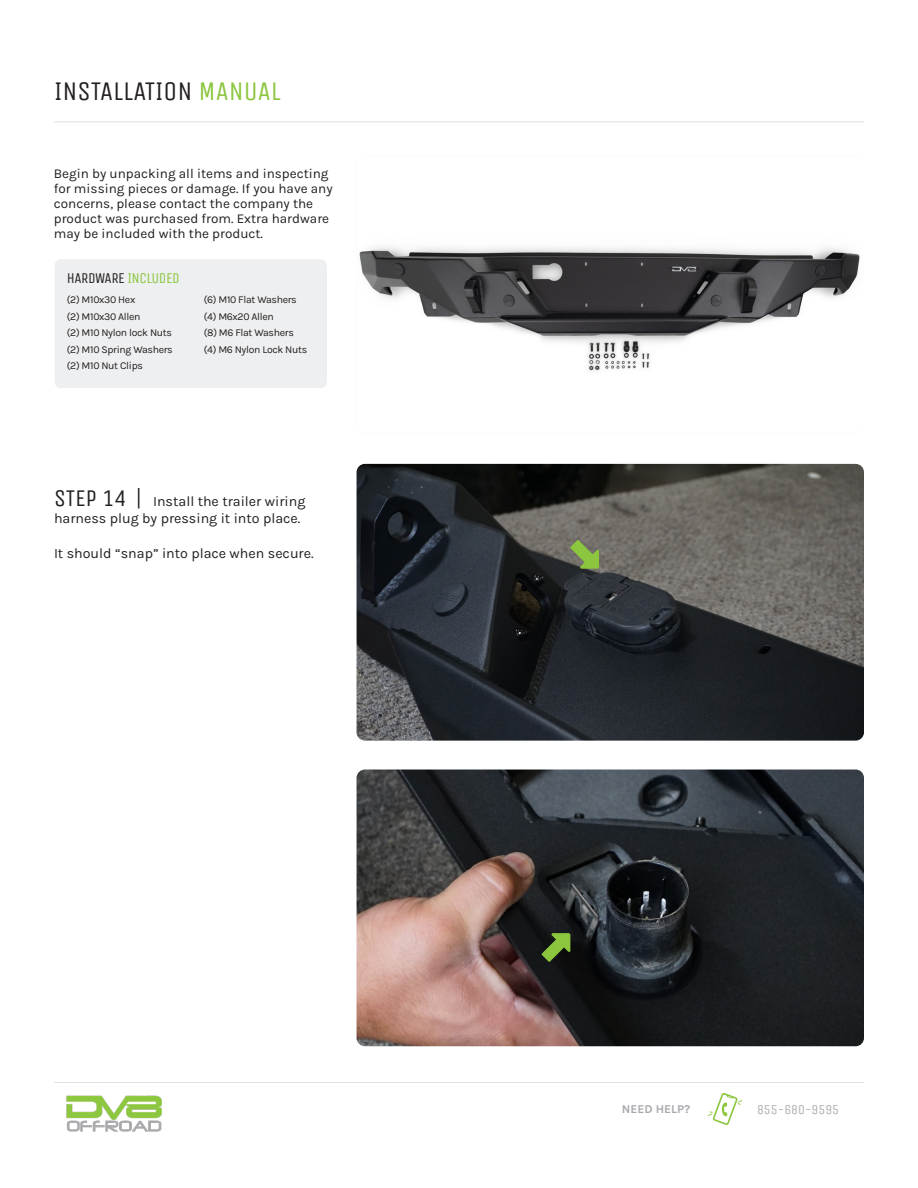
<style>
.page{position:relative;width:918px;height:1188px;background:#fff}
.page>*{position:absolute;margin:0;border:0;box-sizing:border-box;transform-origin:0 0}
.t1{font:27px "Unica One";color:#231f20}
.t2{font:15px "Unica One";letter-spacing:-.03em;color:#231f20}
.t3{font:14.25px/17.1px "Karla";color:#231f20}
.Body{font:13.5px/15px "Karla";color:#231f20}
.t4{font:13.5px "Unica One";color:#aeadad}
.t5{font:700 12px "Karla";color:#a8a9ad}
.t6{font:10.5px "Karla";letter-spacing:-.03em;color:#231f20}
.s1{color:#8bc63e}
.s2{font-family:"Unica One";font-size:24px}
</style>
<div class="page">
<img style="left:357px;top:464px;width:507px;height:277px">
<img style="left:357px;top:770px;width:507px;height:276px">
<img style="left:359px;top:246px;width:501px;height:125px">
<hr style="left:54px;top:122px;width:810px;height:1px;background:#e2e0e0">
<svg style="left:708px;top:1093px;width:34px;height:32px"></svg>
<hr style="left:54px;top:1082px;width:810px;height:1px;background:#e2e0e0">
<img style="left:66px;top:1095px;width:96px;height:37px">
<div style="left:55px;top:259px;width:272px;height:129px;background:#edeff0;border-radius:6px"></div>
<svg style="left:542px;top:933px;width:28px;height:29px"></svg>
<svg style="left:570px;top:540px;width:29px;height:29px"></svg>
<p class="t1" style="left:54px;top:76px;width:228px">INSTALLATION <span class="s1">MANUAL</span></p>
<p class="Body" style="left:54px;top:165px;width:280px">Begin by unpacking all items and inspecting for missing pieces or damage. If you have any concerns, please contact the company the product was purchased from. Extra hardware may be included with the product.</p>
<p class="t2" style="left:67px;top:269px;width:114px">HARDWARE <span class="s1">INCLUDED</span></p>
<p class="t6" style="left:67px;top:293px;width:70px">(2) M10x30 Hex</p>
<p class="t6" style="left:67px;top:309px;width:75px">(2) M10x30 Allen</p>
<p class="t6" style="left:67px;top:326px;width:107px">(2) M10 Nylon lock Nuts</p>
<p class="t6" style="left:67px;top:342px;width:107px">(2) M10 Spring Washers</p>
<p class="t6" style="left:67px;top:359px;width:78px">(2) M10 Nut Clips</p>
<p class="t6" style="left:204px;top:293px;width:95px">(6) M10 Flat Washers</p>
<p class="t6" style="left:204px;top:309px;width:72px">(4) M6x20 Allen</p>
<p class="t6" style="left:204px;top:326px;width:92px">(8) M6 Flat Washers</p>
<p class="t6" style="left:204px;top:342px;width:105px">(4) M6 Nylon Lock Nuts</p>
<p class="t3" style="left:54px;top:492px;width:253px"><span class="s2">STEP 14 |</span> Install the trailer wiring harness plug by pressing it into place.</p>
<p class="t3" style="left:54px;top:544px;width:261px">It should “snap” into place when secure.</p>
<p class="t5" style="left:622px;top:1101px;width:70px">NEED HELP?</p>
<p class="t4" style="left:757px;top:1102px;width:84px">855-680-9595</p>
</div>
